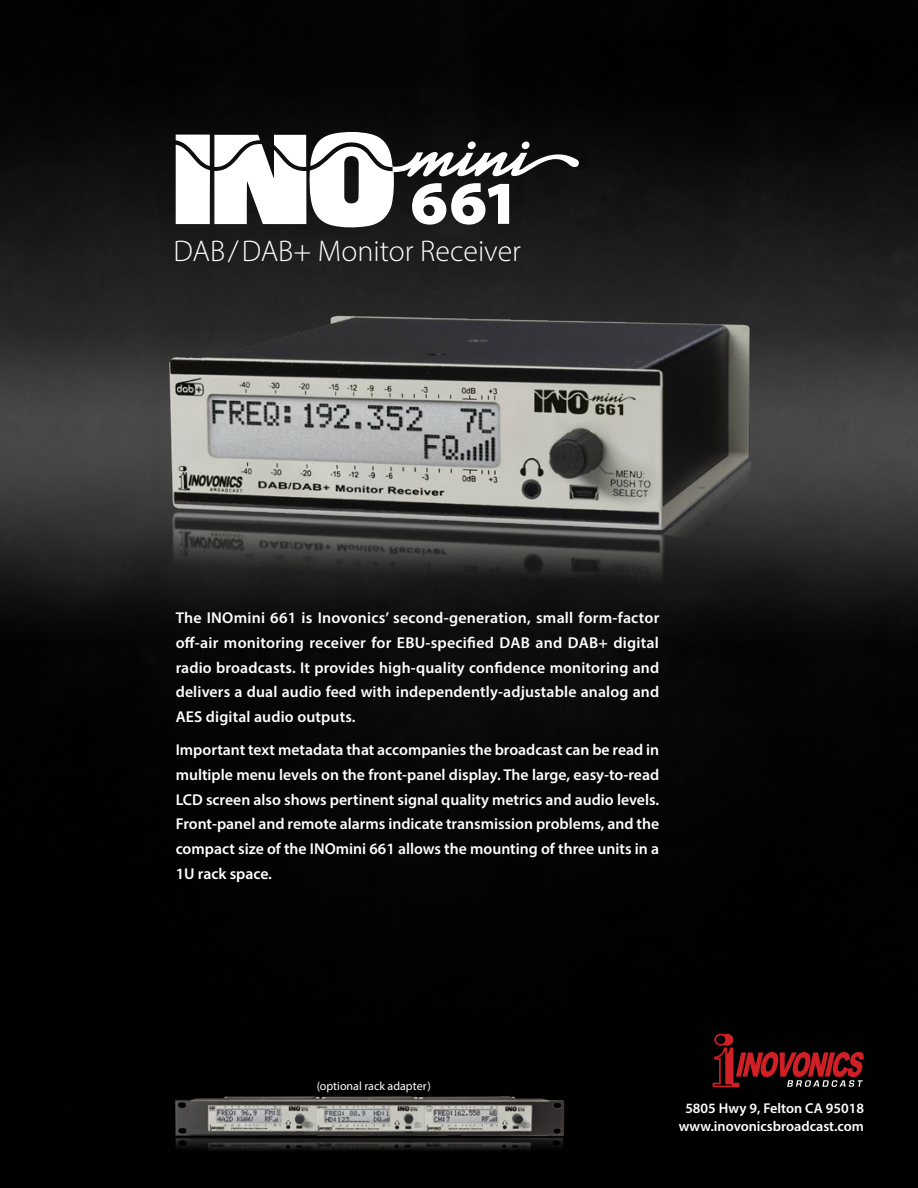
<style>
.page{position:relative;width:918px;height:1188px;background:#fff}
.page>*{position:absolute;margin:0;border:0;box-sizing:border-box;transform-origin:0 0}
.t1{font:900 semi-expanded 61.5px "Myriad Pro";color:#fff}
.t2{font:300 30px "Myriad Pro";color:#fff}
.t3{font:600 15.75px/24.8px "Myriad Pro";letter-spacing:.005em;color:#fff;text-align:justify}
.t4{font:600 14.25px/17.2px "Myriad Pro";color:#fff;text-align:center}
.t5{font:12px "Myriad Pro";color:#fff}
</style>
<div class="page">
<img style="left:0;top:0;width:918px;height:1188px">
<svg style="left:713px;top:1034px;width:151px;height:53px;background:#481011"></svg>
<img style="left:113px;top:293px;width:702px;height:312px">
<svg style="left:176px;top:132px;width:403px;height:95px"></svg>
<div style="left:468px;top:141px;width:8px;height:8px;background:#fff;border-radius:50%"></div>
<div style="left:522px;top:141px;width:8px;height:8px;background:#fff;border-radius:3px"></div>
<img style="left:154px;top:1078px;width:432px;height:81px">
<h1 class="t1" style="left:410px;top:161px;width:111px">661</h1>
<h2 class="t2" style="left:174px;top:233px;width:349px">DAB / DAB+ Monitor Receiver</h2>
<p class="t3" style="left:176px;top:605px;width:485px">The INOmini 661 is Inovonics’ second-generation, small form-factor off-air monitoring receiver for EBU-specified DAB and DAB+ digital radio broadcasts. It provides high-quality confidence monitoring and delivers a dual audio feed with independently-adjustable analog and AES digital audio outputs.</p>
<p class="t3" style="left:176px;top:737px;width:485px">Important text metadata that accompanies the broadcast can be read in multiple menu levels on the front-panel display. The large, easy-to-read LCD screen also shows pertinent signal quality metrics and audio levels.<br>Front-panel and remote alarms indicate transmission problems, and the compact size of the INOmini 661 allows the mounting of three units in a 1U rack space.</p>
<p class="t5" style="left:317px;top:1078px;width:115px">(optional rack adapter)</p>
<p class="t4" style="left:679px;top:1100px;width:187px">5805 Hwy 9, Felton CA 95018 www.inovonicsbroadcast.com</p>
</div>
